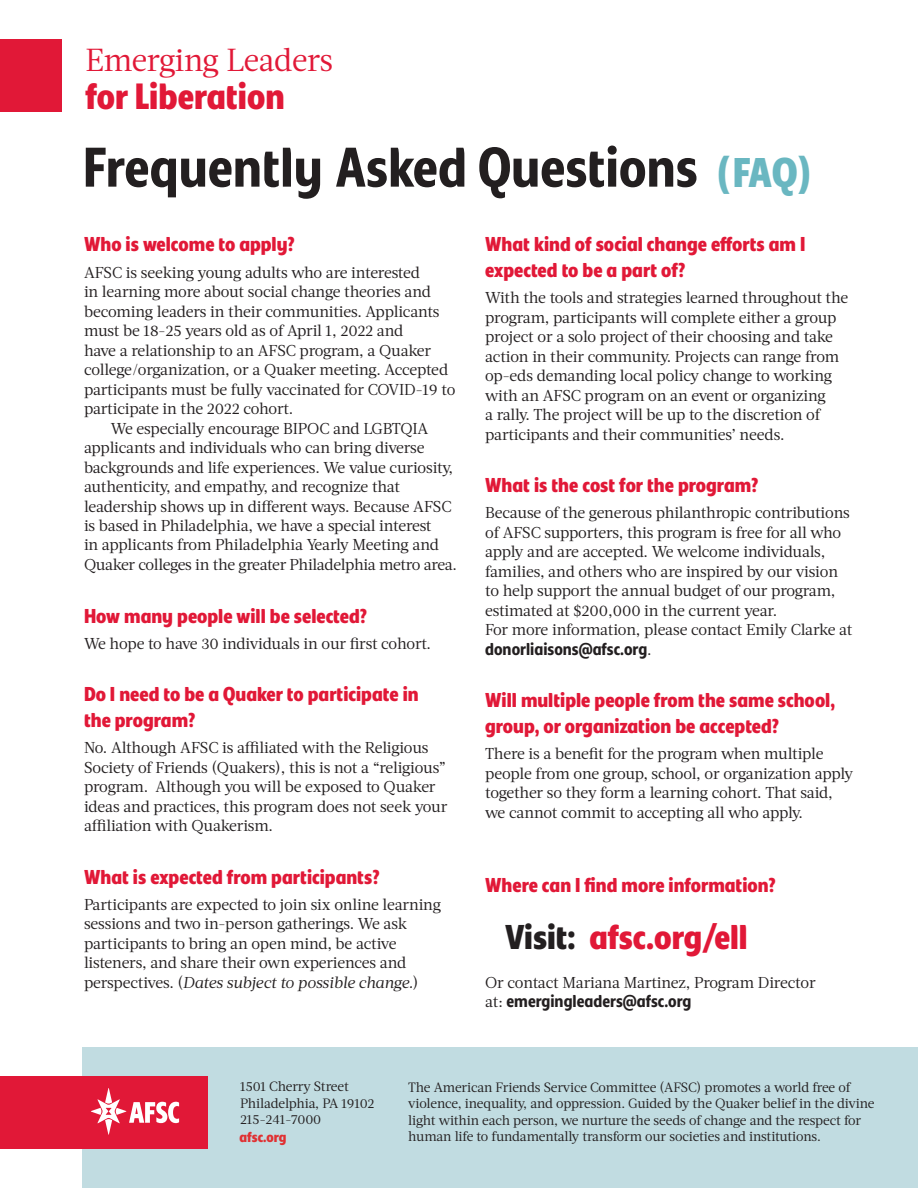
<style>
.page{position:relative;width:918px;height:1188px;background:#fff}
.page>*{position:absolute;margin:0;border:0;box-sizing:border-box;transform-origin:0 0}
.t1{font:700 58.35px "Bonnie Condensed";color:#231f20}
.t2{font:900 38.25px "Bonnie Condensed";color:#e11837}
.t3{font:900 36px "Bonnie Condensed";color:#e11837}
.t4{font:31.8px "Acta";letter-spacing:-.015em;color:#e11837}
.t5{font:900 21px/25.5px "Bonnie Condensed";color:#e11837}
.t6{font:700 18px "Bonnie Condensed";color:#231f20}
.t7{font:15.75px/19.5px "Acta";letter-spacing:-.015em;color:#231f20}
.t8{font:900 15px "Bonnie Condensed";color:#e03133}
.t9{font:13.5px/16.5px "Acta";letter-spacing:-.01em;color:#231f20}
.s1{font-weight:900;font-size:43.35px;color:#6ab7c1}
.s2{font-family:"Acta";font-weight:400;font-size:15.75px}
.s3{font-style:italic}
.s4{color:#231f20}
</style>
<div class="page">
<div style="left:83px;top:1047px;width:835px;height:141px;background:#c1dce1"></div>
<div style="left:0;top:1076px;width:208px;height:73px;background:#e11837"></div>
<div style="left:0;top:39px;width:61px;height:73px;background:#e11837"></div>
<svg style="left:91px;top:1088px;width:88px;height:47px"></svg>
<h3 class="t4" style="left:85px;top:41px;width:249px">Emerging Leaders</h3>
<h2 class="t2" style="left:85px;top:70px;width:201px">for Liberation</h2>
<h1 class="t1" style="left:83px;top:127px;width:730px">Frequently Asked Questions <span class="s1">(FAQ)</span></h1>
<h3 class="t5" style="left:485px;top:231px;width:322px">What kind of social change efforts am I expected to be a part of?</h3>
<p class="t7" style="left:485px;top:288px;width:365px">With the tools and strategies learned throughout the program, participants will complete either a group project or a solo project of their choosing and take action in their community. Projects can range from op-eds demanding local policy change to working with an AFSC program on an event or organizing<br>a rally. The project will be up to the discretion of participants and their communities’ needs.</p>
<h3 class="t5" style="left:485px;top:472px;width:275px">What is the cost for the program?</h3>
<p class="t7" style="left:485px;top:503px;width:369px">Because of the generous philanthropic contributions of AFSC supporters, this program is free for all who apply and are accepted. We welcome individuals, families, and others who are inspired by our vision to help support the annual budget of our program, estimated at $200,000 in the current year.<br>For more information, please contact Emily Clarke at</p>
<p class="t6" style="left:485px;top:637px;width:168px">donorliaisons@afsc.org<span class="s2">.</span></p>
<h3 class="t5" style="left:485px;top:687px;width:351px">Will multiple people from the same school, group, or organization be accepted?</h3>
<p class="t7" style="left:485px;top:744px;width:370px">There is a benefit for the program when multiple people from one group, school, or organization apply together so they form a learning cohort. That said, we cannot commit to accepting all who apply.</p>
<h3 class="t5" style="left:84px;top:231px;width:212px">Who is welcome to apply?</h3>
<p class="t7" style="left:84px;top:262px;width:338px">AFSC is seeking young adults who are interested</p>
<p class="t7" style="left:84px;top:282px;width:348px">in learning more about social change theories and</p>
<p class="t7" style="left:84px;top:301px;width:357px">becoming leaders in their communities. Applicants</p>
<p class="t7" style="left:84px;top:321px;width:321px">must be 18-25 years old as of April 1, 2022 and</p>
<p class="t7" style="left:84px;top:340px;width:349px">have a relationship to an AFSC program, a Quaker</p>
<p class="t7" style="left:84px;top:360px;width:366px">college/organization, or a Quaker meeting. Accepted</p>
<p class="t7" style="left:84px;top:379px;width:373px">participants must be fully vaccinated for COVID-19 to</p>
<p class="t7" style="left:84px;top:399px;width:211px">participate in the 2022 cohort.</p>
<p class="t7" style="left:111px;top:418px;width:319px">We especially encourage BIPOC and LGBTQIA</p>
<p class="t7" style="left:84px;top:438px;width:342px">applicants and individuals who can bring diverse</p>
<p class="t7" style="left:84px;top:457px;width:371px">backgrounds and life experiences. We value curiosity,</p>
<p class="t7" style="left:84px;top:477px;width:318px">authenticity, and empathy, and recognize that</p>
<p class="t7" style="left:84px;top:496px;width:369px">leadership shows up in different ways. Because AFSC</p>
<p class="t7" style="left:84px;top:516px;width:349px">is based in Philadelphia, we have a special interest</p>
<p class="t7" style="left:84px;top:535px;width:357px">in applicants from Philadelphia Yearly Meeting and</p>
<p class="t7" style="left:84px;top:555px;width:375px">Quaker colleges in the greater Philadelphia metro area.</p>
<h3 class="t5" style="left:84px;top:603px;width:284px">How many people will be selected?</h3>
<p class="t7" style="left:84px;top:634px;width:349px">We hope to have 30 individuals in our first cohort.</p>
<h3 class="t5" style="left:84px;top:681px;width:336px">Do I need to be a Quaker to participate in the program?</h3>
<p class="t7" style="left:84px;top:738px;width:365px">No. Although AFSC is affiliated with the Religious Society of Friends (Quakers), this is not a “religious” program. Although you will be exposed to Quaker ideas and practices, this program does not seek your affiliation with Quakerism.</p>
<h3 class="t5" style="left:84px;top:864px;width:297px">What is expected from participants?</h3>
<p class="t7" style="left:84px;top:895px;width:359px">Participants are expected to join six online learning sessions and two in-person gatherings. We ask participants to bring an open mind, be active listeners, and share their own experiences and perspectives. (<span class="s3">Dates subject to possible change.</span>)</p>
<h3 class="t5" style="left:485px;top:872px;width:292px">Where can I find more information?</h3>
<h3 class="t3" style="left:505px;top:913px;width:244px"><span class="s4">Visit:</span> afsc.org/ell</h3>
<p class="t7" style="left:485px;top:973px;width:332px">Or contact Mariana Martinez, Program Director</p>
<p class="t6" style="left:485px;top:989px;width:208px"><span class="s2">at:</span> emergingleaders@afsc.org</p>
<p class="t9" style="left:240px;top:1079px;width:136px">1501 Cherry Street<br>Philadelphia, PA 19102<br>215-241-7000</p>
<p class="t9" style="left:408px;top:1079px;width:468px">The American Friends Service Committee (AFSC) promotes a world free of violence, inequality, and oppression. Guided by the Quaker belief in the divine light within each person, we nurture the seeds of change and the respect for</p>
<p class="t8" style="left:240px;top:1127px;width:49px">afsc.org</p>
<p class="t9" style="left:408px;top:1129px;width:414px">human life to fundamentally transform our societies and institutions.</p>
</div>
